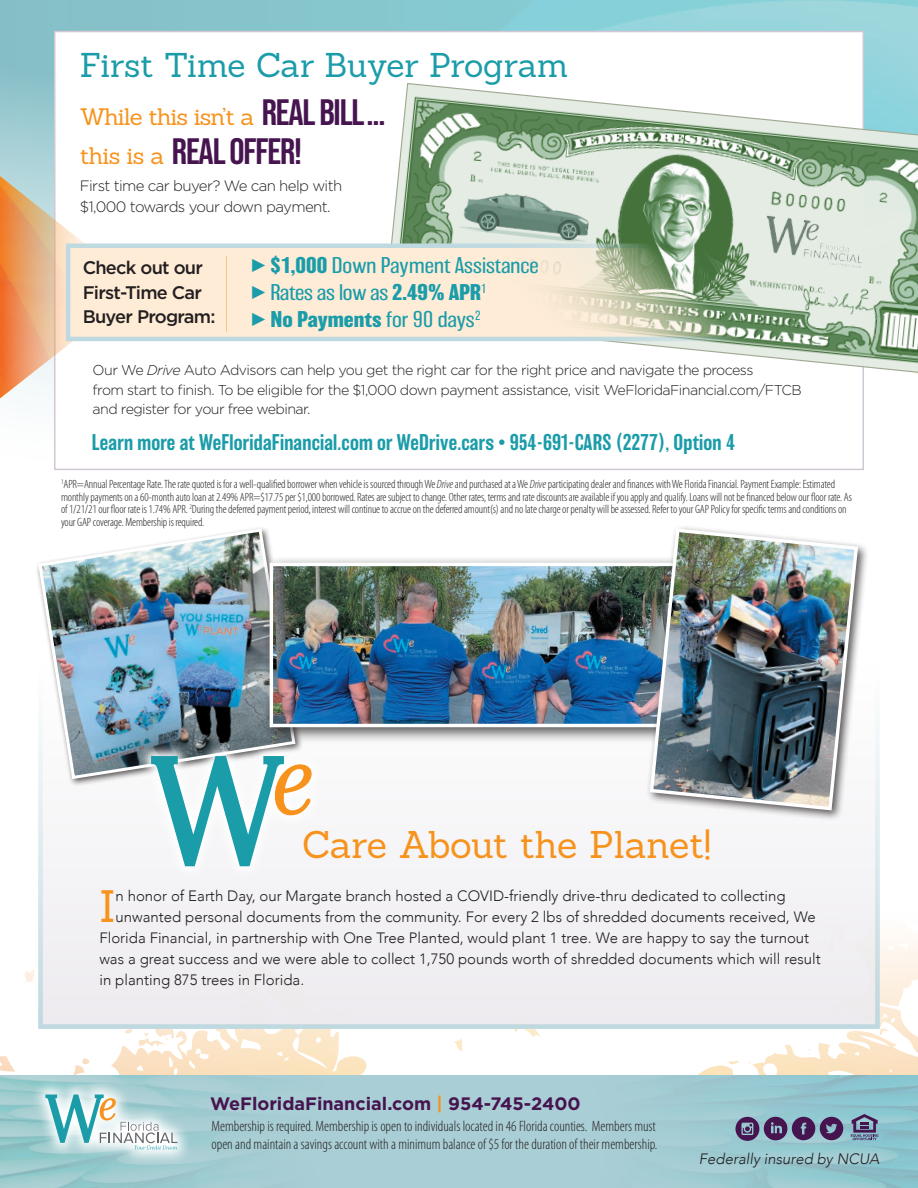
<style>
.page{position:relative;width:918px;height:1188px;background:#fff}
.page>*{position:absolute;margin:0;border:0;box-sizing:border-box;transform-origin:0 0}
.t1{font:44.25px "Sanchez";color:#f7931d}
.t2{font:37.65px "Sanchez";letter-spacing:-.01em;color:#f7931d}
.t3{font:36.75px "Bebas Neue";letter-spacing:-.03em;color:#46144f}
.t4{font:33.6px "Sanchez";letter-spacing:-.005em;color:#1b9ca9}
.t5{font:23.25px "Sanchez";letter-spacing:-.045em;color:#f7931d}
.t6{font:500 21px "Balboa";letter-spacing:.01em;color:#1b9ca9;scale:.95 1}
.t7{font:200 21px "Balboa";color:#1b9ca9;scale:1.14 1}
.t8{font:700 21px "Balboa";color:#1b9ca9;scale:1.14 1}
.t9{font:500 18.15px/24.6px "Gotham";letter-spacing:-.04em;color:#231f20}
.t10{font:700 18px "Gotham";color:#46144f}
.t11{font:300 15px "Avenir";color:#231f20}
.t12{font:300 condensed 15px/18px "Myriad Pro";color:#231f20}
.t13{font:300 15px/21px "Gotham";letter-spacing:-.04em;color:#231f20}
.t14{font:italic 300 15px "Avenir";color:#231f20}
.t15{font:300 14.25px/19.5px "Gotham";letter-spacing:-.04em;color:#231f20}
.t16{font:300 condensed 12px/12.8px "Myriad Pro";letter-spacing:-.01em;color:#231f20}
.s1{font-family:"Bebas Neue";font-size:36.75px;color:#46144f}
.s2{font-family:"Sanchez";font-size:23.25px;color:#f7931d}
.s3{font-weight:700}
.s4{font-weight:200}
.s5{font-style:italic}
.s6{color:#f7931d}
</style>
<div class="page">
<svg style="left:0;top:957px;width:918px;height:118px"></svg>
<svg style="left:880px;top:937px;width:38px;height:20px"></svg>
<svg style="left:238px;top:1029px;width:92px;height:40px;background:#fbe8cb"></svg>
<div style="left:54px;top:31px;width:810px;height:439px;background:#fff;border:2px solid #d2c8d5"></div>
<img style="left:0;top:175px;width:140px;height:224px">
<div style="left:38px;top:664px;width:842px;height:365px;background:#edebef;border:5px solid #bfd9e0"></div>
<svg style="left:383px;top:82px;width:535px;height:295px"></svg>
<svg style="left:66px;top:243px;width:741px;height:98px;background:#e1dcc7"></svg>
<hr style="left:226px;top:256px;width:1px;height:76px;background:#fcba72">
<img style="left:458px;top:188px;width:133px;height:56px">
<img style="left:760px;top:213px;width:110px;height:56px">
<div style="left:35px;top:525px;width:269px;height:262px;background:#231f20;opacity:.75"></div>
<img style="left:36px;top:527px;width:261px;height:254px">
<div style="left:263px;top:556px;width:443px;height:188px;background:#231f20;opacity:.75"></div>
<img style="left:274px;top:567px;width:372px;height:156px">
<div style="left:270px;top:563px;width:420px;height:164px;border:3px solid #fff"></div>
<svg style="left:137px;top:742px;width:188px;height:132px;fill:#f5f4f6"></svg>
<svg style="left:151px;top:756px;width:161px;height:110px"></svg>
<div style="left:646px;top:524px;width:223px;height:297px;background:#231f20;opacity:.75"></div>
<img style="left:648px;top:527px;width:212px;height:285px">
<svg style="left:30px;top:1079px;width:15px;height:87px"></svg>
<svg style="left:45px;top:1048px;width:170px;height:140px"></svg>
<svg style="left:642px;top:971px;width:276px;height:217px"></svg>
<svg style="left:252px;top:259px;width:13px;height:13px"></svg>
<svg style="left:252px;top:286px;width:13px;height:13px"></svg>
<svg style="left:252px;top:313px;width:13px;height:13px"></svg>
<h2 class="t4" style="left:80px;top:43px;width:490px">First Time Car Buyer Program</h2>
<p class="t5" style="left:80px;top:102px;width:307px">While this isn’t a <span class="s1">REAL BILL...</span></p>
<p class="t3" style="left:80px;top:131px;width:224px"><span class="s2">this is a</span> REAL OFFER!</p>
<p class="t13" style="left:80px;top:174px;width:264px">First time car buyer? We can help with $1,000 towards your down payment.</p>
<p class="t9" style="left:83px;top:255px;width:134px">Check out our<br>First-Time Car<br>Buyer Program:</p>
<p class="t7" style="left:270px;top:254px;width:237px"><span class="s3">$1,000</span> Down Payment Assistance</p>
<p class="t7" style="left:270px;top:281px;width:191px">Rates as low as <span class="s3">2.49% APR</span><sup>1</sup></p>
<p class="t8" style="left:270px;top:307px;width:186px">No Payments <span class="s4">for 90 days</span><sup>2</sup></p>
<p class="t15" style="left:93px;top:360px;width:711px">Our We <span class="s5">Drive</span> Auto Advisors can help you get the right car for the right price and navigate the process<br>from start to finish. To be eligible for the $1,000 down payment assistance, visit WeFloridaFinancial.com/FTCB and register for your free webinar.</p>
<p class="t6" style="left:92px;top:430px;width:679px">Learn more at WeFloridaFinancial.com or WeDrive.cars • 954-691-CARS (2277), Option 4</p>
<p class="t16" style="left:61px;top:478px;width:793px"><sup>1</sup>APR=Annual Percentage Rate. The rate quoted is for a well-qualified borrower when vehicle is sourced through We <span class="s5">Drive</span> and purchased at a We <span class="s5">Drive</span> participating dealer and finances with We Florida Financial. Payment Example: Estimated monthly payments on a 60-month auto loan at 2.49% APR=$17.75 per $1,000 borrowed. Rates are subject to change. Other rates, terms and rate discounts are available if you apply and qualify. Loans will not be financed below our floor rate. As of 1/21/21 our floor rate is 1.74% APR. <sup>2</sup>During the deferred payment period, interest will continue to accrue on the deferred amount(s) and no late charge or penalty will be assessed. Refer to your GAP Policy for specific terms and conditions on your GAP coverage. Membership is required.</p>
<h2 class="t2" style="left:302px;top:821px;width:410px">Care About the Planet!</h2>
<p class="t1" style="left:99px;top:878px;width:18px">I</p>
<p class="t11" style="left:115px;top:887px;width:672px">n honor of Earth Day, our Margate branch hosted a COVID-friendly drive-thru dedicated to collecting</p>
<p class="t11" style="left:115px;top:908px;width:702px">unwanted personal documents from the community. For every 2 lbs of shredded documents received, We</p>
<p class="t11" style="left:99px;top:929px;width:711px">Florida Financial, in partnership with One Tree Planted, would plant 1 tree. We are happy to say the turnout</p>
<p class="t11" style="left:99px;top:950px;width:723px">was a great success and we were able to collect 1,750 pounds worth of shredded documents which will result</p>
<p class="t11" style="left:99px;top:971px;width:206px">in planting 875 trees in Florida.</p>
<p class="t10" style="left:210px;top:1092px;width:372px">WeFloridaFinancial.com <span class="s6">|</span> 954-745-2400</p>
<p class="t12" style="left:212px;top:1117px;width:447px">Membership is required. Membership is open to individuals located in 46 Florida counties. Members must open and maintain a savings account with a minimum balance of $5 for the duration of their membership.</p>
<p class="t14" style="left:699px;top:1150px;width:182px">Federally insured by NCUA</p>
</div>
